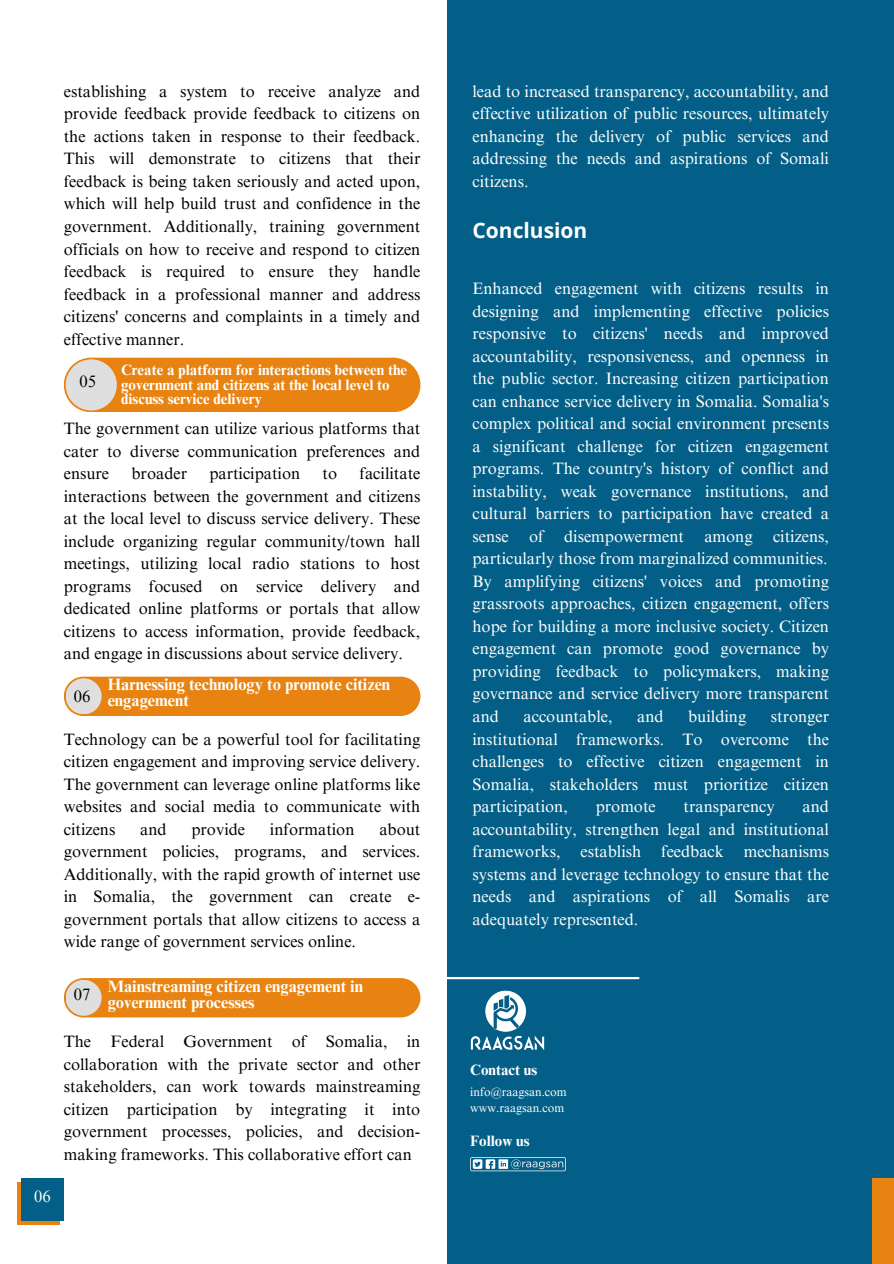
<style>
.page{position:relative;width:894px;height:1264px;background:#fff}
.page>*{position:absolute;margin:0;border:0;box-sizing:border-box;transform-origin:0 0}
.t1{font:700 21px "Open Sans";color:#fff}
.t2{font:16.5px/22.5px "Times NRMT Pro";color:#000;text-align:justify}
.t3{font:16.5px/22.5px "Times NRMT Pro";color:#fff;text-align:justify}
.t4{font:700 16.5px/15.8px "Times NRMT Pro";color:#fff}
.t5{font:700 15px/14.7px "Times NRMT Pro";color:#fff}
.t6{font:12px "Times NRMT Pro";color:#fff}
</style>
<div class="page">
<div style="left:17px;top:1182px;width:43px;height:43px;background:#e88311"></div>
<div style="left:21px;top:1178px;width:43px;height:42px;background:#035f87"></div>
<div style="left:446px;top:0;width:447px;height:1263px;background:#035f87"></div>
<div style="left:872px;top:1178px;width:21px;height:85px;background:#e88311"></div>
<div style="left:64px;top:357px;width:356px;height:55px;background:#e88311"></div>
<div style="left:66px;top:359px;width:51px;height:51px;background:#dfdfdf;border-radius:50%"></div>
<div style="left:64px;top:676px;width:356px;height:40px;background:#e88311"></div>
<div style="left:66px;top:678px;width:36px;height:36px;background:#dfdfdf;border-radius:50%"></div>
<div style="left:64px;top:978px;width:356px;height:39px;background:#e88311"></div>
<div style="left:66px;top:979px;width:36px;height:36px;background:#dfdfdf;border-radius:50%"></div>
<svg style="left:470px;top:1157px;width:95px;height:14px"></svg>
<img style="left:470px;top:990px;width:74px;height:59px">
<hr style="left:443px;top:976px;width:195px;height:3px;background:#fff">
<p class="t3" style="left:34px;top:1187px;width:18px">06</p>
<p class="t2" style="left:64px;top:82px;width:358px">establishing a system to receive analyze and provide feedback provide feedback to citizens on the actions taken in response to their feedback.<br>This will demonstrate to citizens that their feedback is being taken seriously and acted upon, which will help build trust and confidence in the government. Additionally, training government officials on how to receive and respond to citizen feedback is required to ensure they handle feedback in a professional manner and address citizens' concerns and complaints in a timely and effective manner.</p>
<p class="t2" style="left:79px;top:372px;width:18px">05</p>
<p class="t5" style="left:121px;top:364px;width:287px">Create a platform for interactions between the government and citizens at the local level to discuss service delivery</p>
<p class="t2" style="left:64px;top:419px;width:358px">The government can utilize various platforms that cater to diverse communication preferences and ensure</p>
<p class="t2" style="left:64px;top:464px;width:358px;text-indent:295px">facilitate interactions between the government and citizens at the local level to discuss service delivery. These include organizing regular community/town hall meetings, utilizing local radio stations to host programs focused on service delivery and dedicated online platforms or portals that allow citizens to access information, provide feedback, and engage in discussions about service delivery.</p>
<p class="t2" style="left:74px;top:687px;width:18px">06</p>
<p class="t2" style="left:131px;top:464px;width:57px">broader</p>
<p class="t2" style="left:209px;top:464px;width:92px">participation</p>
<p class="t2" style="left:322px;top:464px;width:16px">to</p>
<p class="t4" style="left:108px;top:678px;width:284px">Harnessing technology to promote citizen engagement</p>
<p class="t2" style="left:64px;top:729px;width:358px">Technology can be a powerful tool for facilitating citizen engagement and improving service delivery.<br>The government can leverage online platforms like websites and social media to communicate with citizens</p>
<p class="t2" style="left:140px;top:819px;width:28px">and</p>
<p class="t2" style="left:191px;top:819px;width:55px">provide</p>
<p class="t2" style="left:270px;top:819px;width:86px">information</p>
<p class="t2" style="left:64px;top:819px;width:358px;text-indent:315px">about government policies, programs, and services.<br>Additionally, with the rapid growth of internet use in Somalia, the government can create e&shy;government portals that allow citizens to access a wide range of government services online.</p>
<p class="t2" style="left:74px;top:985px;width:18px">07</p>
<p class="t4" style="left:108px;top:980px;width:257px">Mainstreaming citizen engagement in government processes</p>
<p class="t2" style="left:64px;top:1032px;width:358px">The Federal Government of Somalia, in collaboration with the private sector and other stakeholders, can work towards mainstreaming citizen participation by integrating it into government processes, policies, and decision&shy;making frameworks. This collaborative effort can</p>
<p class="t3" style="left:472px;top:82px;width:358px">lead to increased transparency, accountability, and effective utilization of public resources, ultimately enhancing the delivery of public services and addressing the needs and aspirations of Somali citizens.</p>
<p class="t1" style="left:472px;top:215px;width:116px">Conclusion</p>
<p class="t3" style="left:472px;top:279px;width:358px">Enhanced engagement with citizens results in designing and implementing effective policies responsive to citizens' needs and improved accountability, responsiveness, and openness in the public sector. Increasing citizen participation can enhance service delivery in Somalia. Somalia's complex political and social environment presents a significant challenge for citizen engagement programs. The country's history of conflict and instability, weak governance institutions, and cultural barriers to participation have created a sense of disempowerment among citizens, particularly those from marginalized communities.</p>
<p class="t3" style="left:472px;top:572px;width:358px">By amplifying citizens' voices and promoting grassroots approaches, citizen engagement, offers hope for building a more inclusive society. Citizen engagement can promote good governance by providing feedback to policymakers, making governance and service delivery more transparent and</p>
<p class="t3" style="left:523px;top:707px;width:90px">accountable,</p>
<p class="t3" style="left:637px;top:707px;width:28px">and</p>
<p class="t3" style="left:688px;top:707px;width:60px">building</p>
<p class="t3" style="left:472px;top:707px;width:358px;text-indent:298px">stronger institutional frameworks. To overcome the challenges to effective citizen engagement in Somalia, stakeholders must prioritize citizen participation,</p>
<p class="t3" style="left:472px;top:797px;width:358px;text-indent:330px">and accountability, strengthen legal and institutional frameworks, establish feedback mechanisms systems and leverage technology to ensure that the needs and aspirations of all Somalis are adequately represented.</p>
<p class="t3" style="left:595px;top:797px;width:61px">promote</p>
<p class="t3" style="left:683px;top:797px;width:93px">transparency</p>
<p class="t5" style="left:470px;top:1064px;width:68px">Contact us</p>
<p class="t6" style="left:470px;top:1087px;width:98px">info@raagsan.com</p>
<p class="t6" style="left:470px;top:1102px;width:96px">www.raagsan.com</p>
<p class="t5" style="left:470px;top:1135px;width:61px">Follow us</p>
</div>
